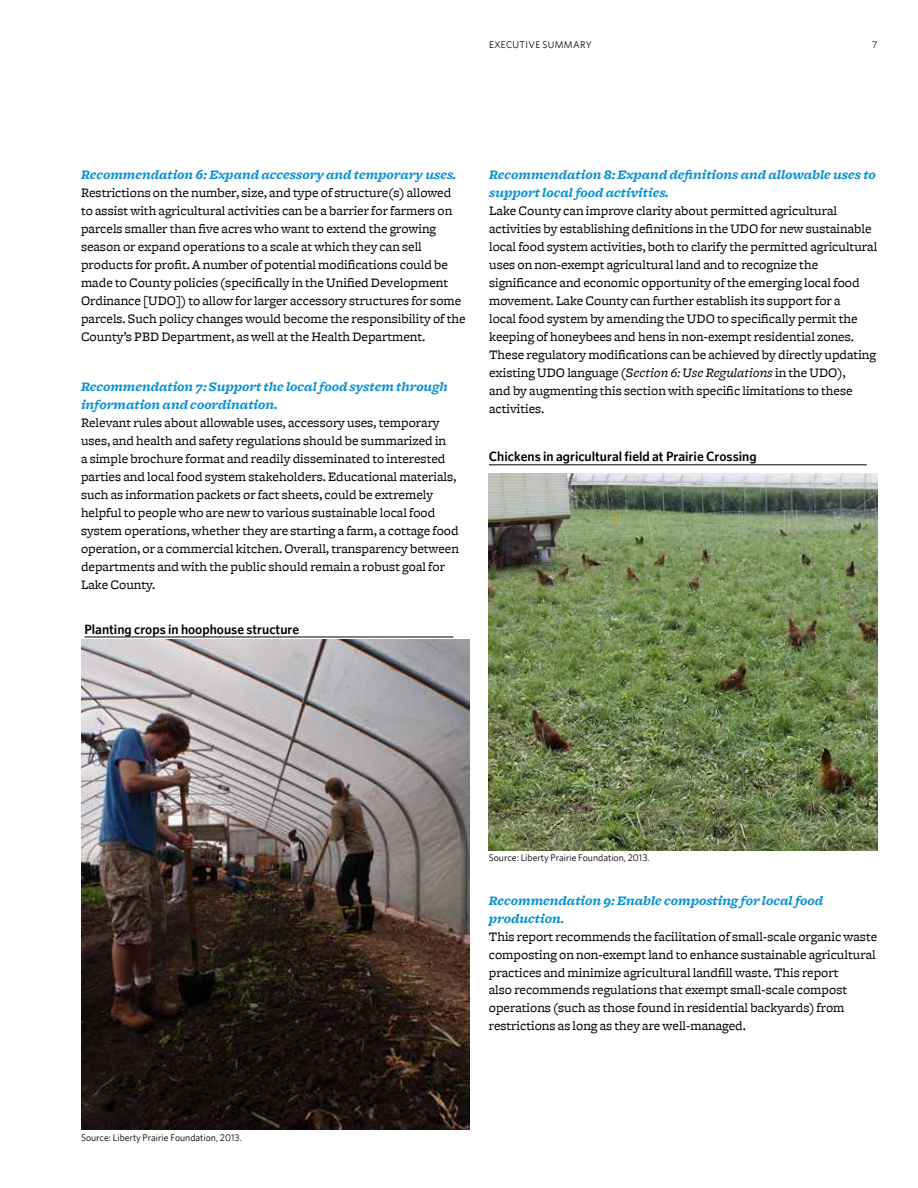
<style>
.page{position:relative;width:918px;height:1188px;background:#fff}
.page>*{position:absolute;margin:0;border:0;box-sizing:border-box;transform-origin:0 0}
.t1{font:13.5px/18px "CMAP Serif";color:#000}
.t2{font:italic 700 13.5px/18px "CMAP Serif";color:#008fd5}
.t3{font:700 13.5px "CMAP Sans";color:#000}
.t4{font:9.75px "CMAP Sans";color:#000}
.t5{font:9.75px "CMAP Sans";letter-spacing:.03em;color:#000}
.s1{font-style:italic}
</style>
<div class="page">
<hr style="left:84px;top:637px;width:369px;height:1px;background:#000">
<img style="left:81px;top:640px;width:389px;height:490px">
<hr style="left:489px;top:465px;width:378px;height:1px;background:#000">
<img style="left:489px;top:473px;width:389px;height:378px">
<p class="t5" style="left:489px;top:38px;width:104px">EXECUTIVE SUMMARY</p>
<p class="t4" style="left:872px;top:38px;width:7px">7</p>
<p class="t2" style="left:81px;top:166px;width:377px">Recommendation 6: Expand accessory and temporary uses.</p>
<p class="t1" style="left:81px;top:184px;width:386px">Restrictions on the number, size, and type of structure(s) allowed to assist with agricultural activities can be a barrier for farmers on parcels smaller than five acres who want to extend the growing season or expand operations to a scale at which they can sell products for profit. A number of potential modifications could be made to County policies (specifically in the Unified Development Ordinance [UDO]) to allow for larger accessory structures for some parcels. Such policy changes would become the responsibility of the County’s PBD Department, as well at the Health Department.</p>
<p class="t2" style="left:81px;top:378px;width:368px">Recommendation 7: Support the local food system through information and coordination.</p>
<p class="t1" style="left:81px;top:414px;width:380px">Relevant rules about allowable uses, accessory uses, temporary uses, and health and safety regulations should be summarized in<br>a simple brochure format and readily disseminated to interested parties and local food system stakeholders. Educational materials, such as information packets or fact sheets, could be extremely helpful to people who are new to various sustainable local food system operations, whether they are starting a farm, a cottage food operation, or a commercial kitchen. Overall, transparency between departments and with the public should remain a robust goal for Lake County.</p>
<p class="t3" style="left:84px;top:621px;width:216px">Planting crops in hoophouse structure</p>
<p class="t2" style="left:489px;top:166px;width:388px">Recommendation 8: Expand definitions and allowable uses to support local food activities.</p>
<p class="t1" style="left:489px;top:202px;width:390px">Lake County can improve clarity about permitted agricultural activities by establishing definitions in the UDO for new sustainable local food system activities, both to clarify the permitted agricultural uses on non-exempt agricultural land and to recognize the significance and economic opportunity of the emerging local food movement. Lake County can further establish its support for a<br>local food system by amending the UDO to specifically permit the keeping of honeybees and hens in non-exempt residential zones.<br>These regulatory modifications can be achieved by directly updating existing UDO language (<span class="s1">Section 6: Use Regulations</span> in the UDO),<br>and by augmenting this section with specific limitations to these activities.</p>
<p class="t3" style="left:489px;top:449px;width:269px">Chickens in agricultural field at Prairie Crossing</p>
<p class="t4" style="left:81px;top:1132px;width:162px">Source: Liberty Prairie Foundation, 2013.</p>
<p class="t4" style="left:489px;top:852px;width:162px">Source: Liberty Prairie Foundation, 2013.</p>
<p class="t2" style="left:489px;top:892px;width:336px">Recommendation 9: Enable composting for local food production.</p>
<p class="t1" style="left:489px;top:928px;width:390px">This report recommends the facilitation of small-scale organic waste composting on non-exempt land to enhance sustainable agricultural practices and minimize agricultural landfill waste. This report<br>also recommends regulations that exempt small-scale compost operations (such as those found in residential backyards) from restrictions as long as they are well-managed.</p>
</div>
